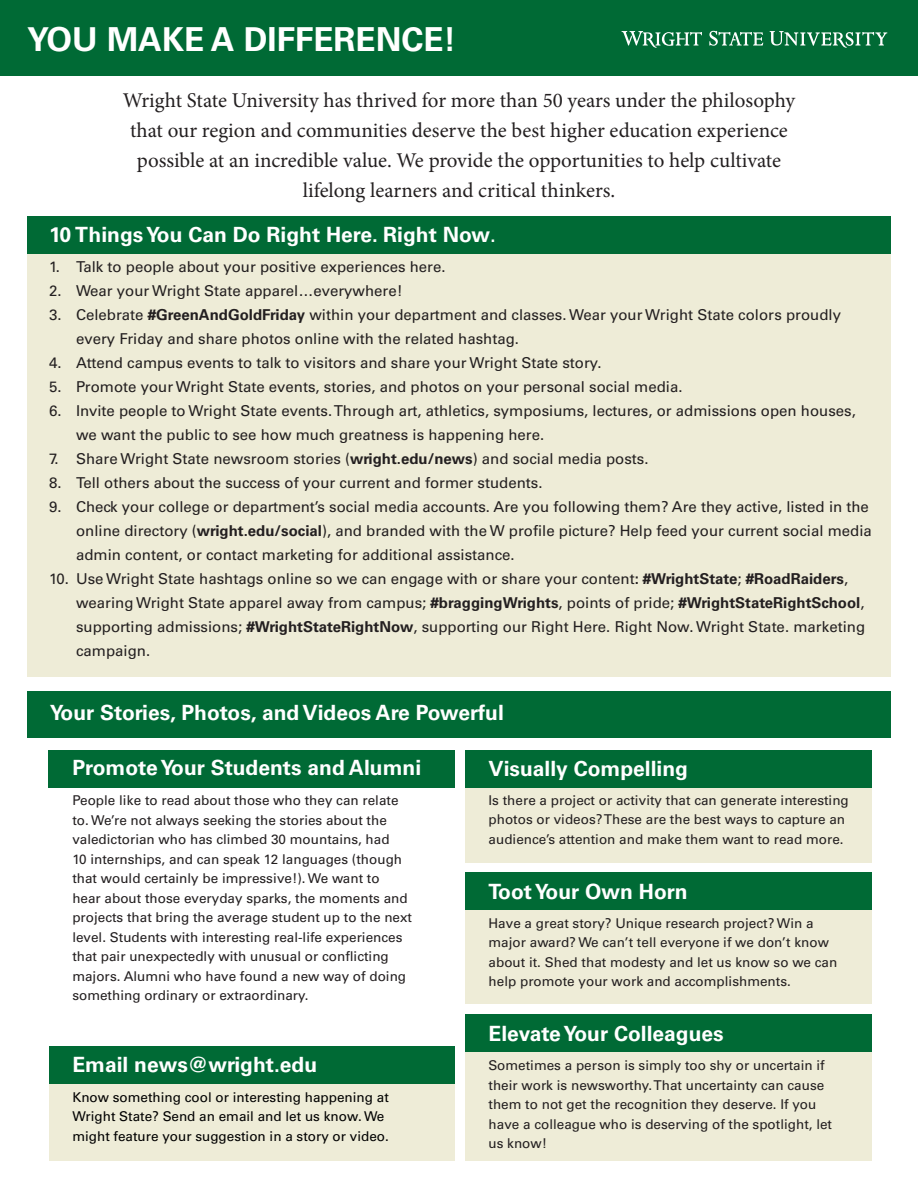
<style>
.page{position:relative;width:918px;height:1188px;background:#fff}
.page>*{position:absolute;margin:0;border:0;box-sizing:border-box;transform-origin:0 0}
.t1{font:700 33px "Univers LT Std";color:#fff}
.Normal_Paragraph_Sty{font:21px/30px "Minion Pro";color:#231f20;text-align:center}
.Normal_Paragraph_Sty-2{font:700 21px "Univers LT Std";color:#fff}
.t2{font:15px/24px "Univers LT Std";color:#231f20}
.Normal_Paragraph_Sty-3{font:13.5px/19.5px "Univers LT Std";color:#231f20}
.Normal_Paragraph_Sty-4{font:13.5px/19.5px "Univers LT Std";color:#000}
.s1{font-weight:400}
.s2{font-weight:700}
</style>
<div class="page">
<div style="left:0;top:0;width:918px;height:76px;background:#006a35"></div>
<div style="left:27px;top:218px;width:863px;height:459px;background:#eeecd7"></div>
<div style="left:466px;top:758px;width:406px;height:105px;background:#eeecd7"></div>
<div style="left:466px;top:880px;width:406px;height:123px;background:#eeecd7"></div>
<div style="left:466px;top:1022px;width:406px;height:139px;background:#eeecd7"></div>
<div style="left:50px;top:1054px;width:405px;height:107px;background:#eeecd7"></div>
<div style="left:27px;top:216px;width:863px;height:37px;background:#006a35"></div>
<div style="left:27px;top:691px;width:863px;height:46px;background:#006a35"></div>
<div style="left:466px;top:750px;width:406px;height:37px;background:#006a35"></div>
<div style="left:466px;top:872px;width:406px;height:38px;background:#006a35"></div>
<div style="left:466px;top:1015px;width:406px;height:37px;background:#006a35"></div>
<div style="left:50px;top:1046px;width:405px;height:37px;background:#006a35"></div>
<div style="left:49px;top:750px;width:406px;height:37px;background:#006a35"></div>
<svg style="left:622px;top:31px;width:265px;height:17px"></svg>
<p class="t1" style="left:27px;top:20px;width:431px">YOU MAKE A DIFFERENCE!</p>
<p class="Normal_Paragraph_Sty" style="left:123px;top:85px;width:674px">Wright State University has thrived for more than 50 years under the philosophy that our region and communities deserve the best higher education experience possible at an incredible value. We provide the opportunities to help cultivate lifelong learners and critical thinkers.</p>
<p class="Normal_Paragraph_Sty-2" style="left:49px;top:222px;width:449px">10 Things You Can Do Right Here. Right Now<span class="s1">.</span></p>
<p class="t2" style="left:49px;top:255px;width:398px">1. Talk to people about your positive experiences here.</p>
<p class="t2" style="left:49px;top:279px;width:355px">2. Wear your Wright State apparel…everywhere!</p>
<p class="t2" style="left:76px;top:303px;width:767px;text-indent:-27px">3. Celebrate <span class="s2">#GreenAndGoldFriday</span> within your department and classes. Wear your Wright State colors proudly every Friday and share photos online with the related hashtag.</p>
<p class="t2" style="left:49px;top:351px;width:554px">4. Attend campus events to talk to visitors and share your Wright State story.</p>
<p class="t2" style="left:49px;top:375px;width:635px">5. Promote your Wright State events, stories, and photos on your personal social media.</p>
<p class="t2" style="left:76px;top:399px;width:781px;text-indent:-27px">6. Invite people to Wright State events. Through art, athletics, symposiums, lectures, or admissions open houses, we want the public to see how much greatness is happening here.</p>
<p class="t2" style="left:49px;top:447px;width:601px">7. Share Wright State newsroom stories (<span class="s2">wright.edu/news</span>) and social media posts.</p>
<p class="t2" style="left:49px;top:471px;width:495px">8. Tell others about the success of your current and former students.</p>
<p class="t2" style="left:76px;top:495px;width:797px;text-indent:-27px">9. Check your college or department’s social media accounts. Are you following them? Are they active, listed in the online directory (<span class="s2">wright.edu/social</span>), and branded with the W profile picture? Help feed your current social media admin content, or contact marketing for additional assistance.</p>
<p class="t2" style="left:76px;top:567px;width:791px;text-indent:-27px">10. Use Wright State hashtags online so we can engage with or share your content<span class="s2">: #WrightState</span>; <span class="s2">#RoadRaiders</span>, wearing Wright State apparel away from campus; <span class="s2">#braggingWrights</span>, points of pride; <span class="s2">#WrightStateRightSchool</span>, supporting admissions; <span class="s2">#WrightStateRightNow</span>, supporting our Right Here. Right Now. Wright State. marketing campaign.</p>
<p class="Normal_Paragraph_Sty-2" style="left:50px;top:701px;width:456px">Your Stories, Photos, and Videos Are Powerful</p>
<p class="Normal_Paragraph_Sty-2" style="left:72px;top:756px;width:350px">Promote Your Students and Alumni</p>
<p class="Normal_Paragraph_Sty-3" style="left:72px;top:791px;width:341px">People like to read about those who they can relate to. We’re not always seeking the stories about the valedictorian who has climbed 30 mountains, had<br>10 internships, and can speak 12 languages (though that would certainly be impressive!). We want to<br>hear about those everyday sparks, the moments and projects that bring the average student up to the next level. Students with interesting real-life experiences that pair unexpectedly with unusual or conflicting majors. Alumni who have found a new way of doing something ordinary or extraordinary.</p>
<p class="Normal_Paragraph_Sty-2" style="left:72px;top:1053px;width:246px">Email news@wright.edu</p>
<p class="Normal_Paragraph_Sty-4" style="left:72px;top:1087px;width:318px">Know something cool or interesting happening at<br>Wright State? Send an email and let us know. We might feature your suggestion in a story or video.</p>
<p class="Normal_Paragraph_Sty-2" style="left:489px;top:756px;width:201px">Visually Compelling</p>
<p class="Normal_Paragraph_Sty-3" style="left:489px;top:790px;width:362px">Is there a project or activity that can generate interesting photos or videos? These are the best ways to capture an audience’s attention and make them want to read more.</p>
<p class="Normal_Paragraph_Sty-2" style="left:489px;top:879px;width:201px">Toot Your Own Horn</p>
<p class="Normal_Paragraph_Sty-3" style="left:489px;top:914px;width:350px">Have a great story? Unique research project? Win a major award? We can’t tell everyone if we don’t know about it. Shed that modesty and let us know so we can help promote your work and accomplishments.</p>
<p class="Normal_Paragraph_Sty-2" style="left:489px;top:1021px;width:237px">Elevate Your Colleagues</p>
<p class="Normal_Paragraph_Sty-3" style="left:489px;top:1056px;width:345px">Sometimes a person is simply too shy or uncertain if their work is newsworthy. That uncertainty can cause them to not get the recognition they deserve. If you have a colleague who is deserving of the spotlight, let us know!</p>
</div>
